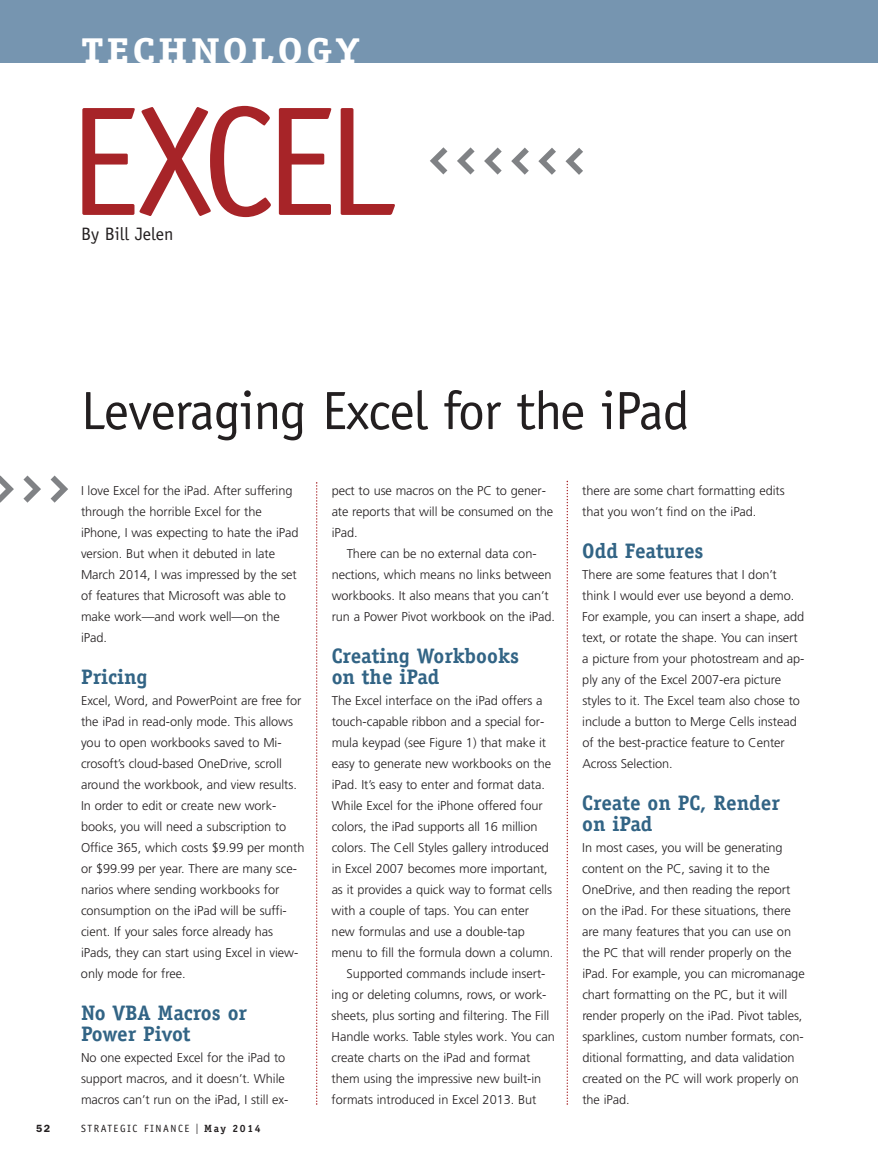
<style>
.page{position:relative;width:878px;height:1161px;background:#fff}
.page>*{position:absolute;margin:0;border:0;box-sizing:border-box;transform-origin:0 0}
.t1{font:156px "Officina Sans";letter-spacing:-.065em;color:#a72428}
.t2{font:54px "Officina Sans";letter-spacing:-.02em;color:#231f20}
.t3{font:700 36px "Officina Serif";letter-spacing:.07em;color:#fff;scale:1.2 1}
.t4{font:700 21px/21px "Officina Serif";color:#326485}
.t5{font:18px "Officina Sans";color:#231f20}
.t6{font:300 12.75px/21px "Frutiger";letter-spacing:-.005em;color:#231f20}
.t7{font:10.5px "Officina Sans";letter-spacing:.15em;color:#231f20}
.t8{font:600 10.5px "Franklin Gothic";color:#231f20}
.s1{font-family:"Franklin Gothic";font-size:15px}
.s2{font-family:"Officina Serif";font-weight:700}
</style>
<div class="page">
<svg style="left:51px;top:476px;width:17px;height:27px"></svg>
<svg style="left:23px;top:476px;width:18px;height:27px"></svg>
<svg style="left:0;top:476px;width:14px;height:27px"></svg>
<svg style="left:316px;top:482px;width:1px;height:623px"></svg>
<svg style="left:566px;top:481px;width:2px;height:624px"></svg>
<div style="left:0;top:0;width:878px;height:63px;background:#7695b0"></div>
<svg style="left:430px;top:147px;width:17px;height:27px"></svg>
<svg style="left:457px;top:147px;width:17px;height:28px"></svg>
<svg style="left:484px;top:147px;width:17px;height:28px"></svg>
<svg style="left:511px;top:148px;width:18px;height:27px"></svg>
<svg style="left:538px;top:148px;width:18px;height:27px"></svg>
<svg style="left:565px;top:148px;width:18px;height:27px"></svg>
<h3 class="t3" style="left:81px;top:37px;width:234px">TECHNOLOGY</h3>
<h1 class="t1" style="left:68px;top:103px;width:329px">EXCEL</h1>
<h3 class="t5" style="left:81px;top:227px;width:94px">By Bill Jelen</h3>
<h2 class="t2" style="left:81px;top:390px;width:610px">Leveraging Excel for the iPad</h2>
<p class="t6" style="left:81px;top:481px;width:219px">I love Excel for the iPad. After suffering through the horrible Excel for the iPhone, I was expecting to hate the iPad version. But when it debuted in late<br>March 2014, I was impressed by the set of features that Microsoft was able to make work—and work well—on the iPad.</p>
<h3 class="t4" style="left:81px;top:668px;width:68px">Pricing</h3>
<p class="t6" style="left:81px;top:691px;width:225px">Excel, Word, and PowerPoint are free for the iPad in read-only mode. This allows you to open workbooks saved to Mi&shy;crosoft’s cloud-based OneDrive, scroll around the workbook, and view results.<br>In order to edit or create new work&shy;books, you will need a subscription to Office 365, which costs $9.99 per month or $99.99 per year. There are many sce&shy;narios where sending workbooks for consumption on the iPad will be suffi&shy;cient. If your sales force already has iPads, they can start using Excel in view&shy;only mode for free.</p>
<h3 class="t4" style="left:81px;top:1004px;width:167px">No VBA Macros or<br>Power Pivot</h3>
<p class="t6" style="left:81px;top:1048px;width:209px">No one expected Excel for the iPad to support macros, and it doesn’t. While macros can’t run on the iPad, I still ex-</p>
<p class="t8" style="left:36px;top:1125px;width:16px">52</p>
<p class="t7" style="left:81px;top:1125px;width:181px">STRATEGIC FINANCE <span class="s1">I</span> <span class="s2">May 2014</span></p>
<p class="t6" style="left:331px;top:481px;width:223px">pect to use macros on the PC to gener&shy;ate reports that will be consumed on the iPad.</p>
<p class="t6" style="left:331px;top:544px;width:225px;text-align:center">There can be no external data con&shy;nections, which means no links between workbooks. It also means that you can’t run a Power Pivot workbook on the iPad.</p>
<h3 class="t4" style="left:331px;top:647px;width:189px">Creating Workbooks on the iPad</h3>
<p class="t6" style="left:332px;top:691px;width:212px">The Excel interface on the iPad offers a</p>
<p class="t6" style="left:332px;top:712px;width:214px">touch-capable ribbon and a special for-</p>
<p class="t6" style="left:332px;top:733px;width:216px">mula keypad (see Figure 1) that make it</p>
<p class="t6" style="left:332px;top:754px;width:221px">easy to generate new workbooks on the</p>
<p class="t6" style="left:332px;top:775px;width:215px">iPad. It’s easy to enter and format data.</p>
<p class="t6" style="left:331px;top:796px;width:212px">While Excel for the iPhone offered four</p>
<p class="t6" style="left:331px;top:817px;width:207px">colors, the iPad supports all 16 million</p>
<p class="t6" style="left:331px;top:838px;width:219px">colors. The Cell Styles gallery introduced</p>
<p class="t6" style="left:331px;top:859px;width:217px">in Excel 2007 becomes more important,</p>
<p class="t6" style="left:331px;top:880px;width:222px">as it provides a quick way to format cells</p>
<p class="t6" style="left:331px;top:901px;width:199px">with a couple of taps. You can enter</p>
<p class="t6" style="left:331px;top:922px;width:195px">new formulas and use a double-tap</p>
<p class="t6" style="left:331px;top:943px;width:223px">menu to fill the formula down a column.</p>
<p class="t6" style="left:346px;top:964px;width:200px">Supported commands include insert-</p>
<p class="t6" style="left:331px;top:985px;width:216px">ing or deleting columns, rows, or work-</p>
<p class="t6" style="left:331px;top:1006px;width:219px">sheets, plus sorting and filtering. The Fill</p>
<p class="t6" style="left:331px;top:1027px;width:225px">Handle works. Table styles work. You can</p>
<p class="t6" style="left:331px;top:1048px;width:200px">create charts on the iPad and format</p>
<p class="t6" style="left:331px;top:1069px;width:211px">them using the impressive new built-in</p>
<p class="t6" style="left:331px;top:1090px;width:206px">formats introduced in Excel 2013. But</p>
<p class="t6" style="left:582px;top:481px;width:204px">there are some chart formatting edits that you won’t find on the iPad.</p>
<h3 class="t4" style="left:582px;top:542px;width:123px">Odd Features</h3>
<p class="t6" style="left:582px;top:565px;width:224px">There are some features that I don’t think I would ever use beyond a demo.<br>For example, you can insert a shape, add text, or rotate the shape. You can insert a picture from your photostream and ap&shy;ply any of the Excel 2007-era picture styles to it. The Excel team also chose to include a button to Merge Cells instead of the best-practice feature to Center Across Selection.</p>
<h3 class="t4" style="left:582px;top:794px;width:199px">Create on PC, Render on iPad</h3>
<p class="t6" style="left:582px;top:838px;width:224px">In most cases, you will be generating content on the PC, saving it to the OneDrive, and then reading the report on the iPad. For these situations, there are many features that you can use on the PC that will render properly on the iPad. For example, you can micromanage chart formatting on the PC, but it will render properly on the iPad. Pivot tables, sparklines, custom number formats, con&shy;ditional formatting, and data validation created on the PC will work properly on the iPad.</p>
</div>
